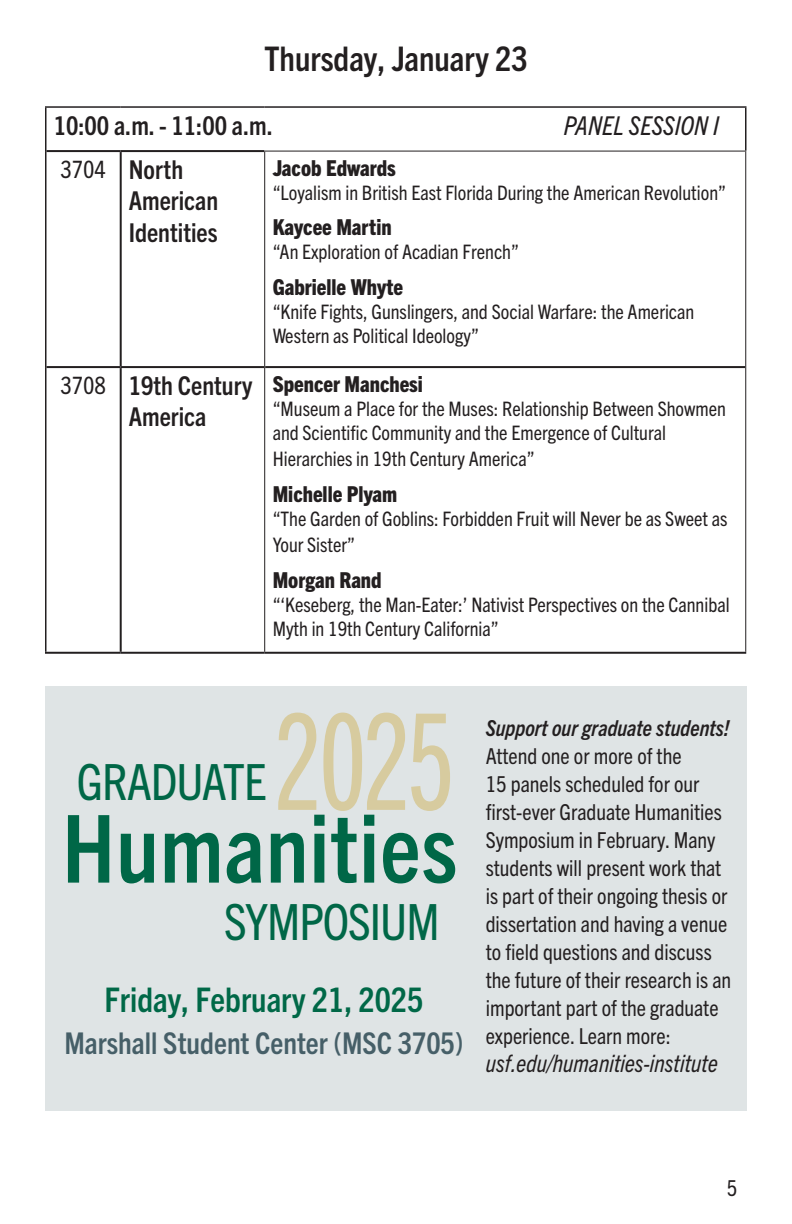
<style>
.page{position:relative;width:792px;height:1224px;background:#fff}
.page>*{position:absolute;margin:0;border:0;box-sizing:border-box;transform-origin:0 0}
.t1{font:134px "Trade Gothic Next LT Pro Cm";color:#d7cb9f;scale:.93 1}
.t2{font:700 condensed 94px "Trade Gothic Next LT Pro";letter-spacing:.01em;color:#006747}
.t3{font:condensed 50px "Trade Gothic Next LT Pro";letter-spacing:-.02em;color:#006747}
.t4{font:700 condensed 34px "Trade Gothic Next LT Pro";color:#006847}
.t5{font:700 condensed 34px "Trade Gothic Next LT Pro";color:#231f20}
.t6{font:700 condensed 30px "Trade Gothic Next LT Pro";color:#465f68}
.t7{font:700 condensed 26px/31.2px "Trade Gothic Next LT Pro";color:#231f20}
.t8{font:italic condensed 26px "Trade Gothic Next LT Pro";color:#231f20}
.t9{font:italic condensed 24px "Trade Gothic Next LT Pro";color:#231f20}
.t10{font:condensed 24px "Trade Gothic Next LT Pro";color:#231f20}
.t11{font:condensed 22px/28px "Trade Gothic Next LT Pro";color:#231f20}
.t12{font:800 condensed 22px "Trade Gothic Next LT Pro";color:#231f20}
.t13{font:condensed 20px/24px "Trade Gothic Next LT Pro";color:#231f20}
.s1{font-weight:700;font-style:italic}
</style>
<div class="page">
<hr style="left:46px;top:150px;width:75px;height:2px;background:#231f20">
<hr style="left:121px;top:150px;width:143px;height:2px;background:#231f20">
<hr style="left:120px;top:152px;width:2px;height:214px;background:#231f20">
<hr style="left:46px;top:366px;width:75px;height:2px;background:#231f20">
<hr style="left:121px;top:366px;width:143px;height:2px;background:#231f20">
<hr style="left:120px;top:368px;width:2px;height:284px;background:#231f20">
<hr style="left:265px;top:366px;width:480px;height:2px;background:#231f20">
<hr style="left:45px;top:652px;width:76px;height:2px;background:#231f20">
<hr style="left:121px;top:652px;width:144px;height:2px;background:#231f20">
<hr style="left:265px;top:652px;width:481px;height:2px;background:#231f20">
<hr style="left:45px;top:106px;width:76px;height:2px;background:#231f20">
<hr style="left:45px;top:108px;width:1px;height:43px;background:#231f20">
<hr style="left:121px;top:106px;width:144px;height:2px;background:#231f20">
<hr style="left:265px;top:106px;width:481px;height:2px;background:#231f20">
<hr style="left:745px;top:108px;width:1px;height:43px;background:#231f20">
<hr style="left:45px;top:151px;width:1px;height:216px;background:#231f20">
<hr style="left:45px;top:367px;width:1px;height:285px;background:#231f20">
<hr style="left:264px;top:151px;width:482px;height:1px;background:#231f20">
<hr style="left:264px;top:152px;width:1px;height:215px;background:#231f20">
<hr style="left:745px;top:152px;width:1px;height:215px;background:#231f20">
<hr style="left:264px;top:367px;width:1px;height:285px;background:#231f20">
<hr style="left:745px;top:367px;width:1px;height:285px;background:#231f20">
<div style="left:45px;top:687px;width:702px;height:424px;background:#dfe4e5"></div>
<p class="t5" style="left:264px;top:36px;width:265px">Thursday, January 23</p>
<p class="t7" style="left:54px;top:108px;width:221px">10:00 a.m. - 11:00 a.m.</p>
<p class="t8" style="left:564px;top:108px;width:157px">PANEL SESSION I</p>
<p class="t10" style="left:60px;top:153px;width:47px">3704</p>
<p class="t7" style="left:129px;top:153px;width:91px">North<br>American<br>Identities</p>
<p class="t12" style="left:273px;top:153px;width:125px">Jacob Edwards</p>
<p class="t13" style="left:273px;top:180px;width:455px">“Loyalism in British East Florida During the American Revolution”</p>
<p class="t12" style="left:273px;top:213px;width:120px">Kaycee Martin</p>
<p class="t13" style="left:273px;top:239px;width:248px">“An Exploration of Acadian French”</p>
<p class="t12" style="left:273px;top:272px;width:132px">Gabrielle Whyte</p>
<p class="t13" style="left:273px;top:298px;width:423px">“Knife Fights, Gunslingers, and Social Warfare: the American<br>Western as Political Ideology”</p>
<p class="t10" style="left:60px;top:369px;width:47px">3708</p>
<p class="t7" style="left:129px;top:369px;width:125px">19th Century<br>America</p>
<p class="t12" style="left:273px;top:369px;width:152px">Spencer Manchesi</p>
<p class="t13" style="left:273px;top:396px;width:455px">“Museum a Place for the Muses: Relationship Between Showmen and Scientific Community and the Emergence of Cultural</p>
<p class="t13" style="left:273px;top:446px;width:263px">Hierarchies in 19th Century America”</p>
<p class="t12" style="left:273px;top:479px;width:126px">Michelle Plyam</p>
<p class="t13" style="left:273px;top:504px;width:456px;line-height:26.4px">“The Garden of Goblins: Forbidden Fruit will Never be as Sweet as<br>Your Sister”</p>
<p class="t12" style="left:273px;top:565px;width:110px">Morgan Rand</p>
<p class="t13" style="left:273px;top:591px;width:458px">“‘Keseberg, the Man-Eater:’ Nativist Perspectives on the Cannibal<br>Myth in 19th Century California”</p>
<p class="t3" style="left:77px;top:747px;width:191px">GRADUATE</p>
<p class="t1" style="left:276px;top:672px;width:193px">2025</p>
<p class="t2" style="left:62px;top:784px;width:397px">Humanities</p>
<p class="t3" style="left:224px;top:887px;width:217px">SYMPOSIUM</p>
<p class="t4" style="left:105px;top:976px;width:320px">Friday, February 21, 2025</p>
<p class="t6" style="left:64px;top:1023px;width:401px">Marshall Student Center (MSC 3705)</p>
<p class="t11" style="left:486px;top:712px;width:247px"><span class="s1">Support our graduate students!<br></span>Attend one or more of the<br>15 panels scheduled for our first-ever Graduate Humanities<br>Symposium in February. Many students will present work that is part of their ongoing thesis or dissertation and having a venue to field questions and discuss the future of their research is an important part of the graduate experience. Learn more:</p>
<p class="t9" style="left:486px;top:1046px;width:234px">usf.edu/humanities-institute</p>
<p class="t11" style="left:727px;top:1173px;width:12px">5</p>
</div>
